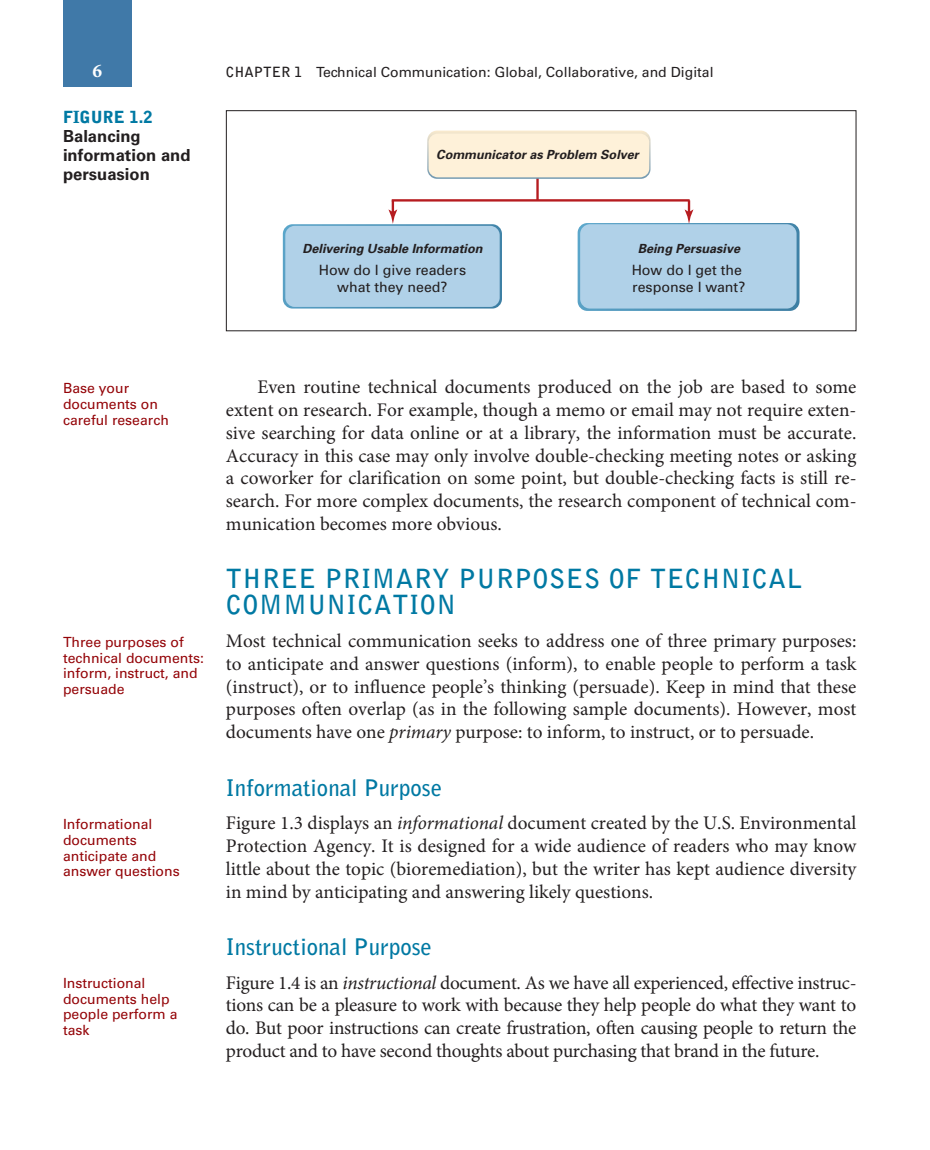
<style>
.page{position:relative;width:930px;height:1150px;background:#fff}
.page>*{position:absolute;margin:0;border:0;box-sizing:border-box;transform-origin:0 0}
.t1{font:700 26.25px/26.2px "Bell Gothic Std";letter-spacing:.025em;color:#0079a3}
.t2{font:700 22.75px "Bell Gothic Std";color:#0079a3}
.t3{font:19.25px/22.8px "Minion Pro";color:#231f20;text-align:justify}
.t4{font:700 19.25px "Minion Pro";color:#fff}
.t5{font:700 16.62px/19.2px "Univers LT Std";color:#231f20}
.t6{font:14.17px/17.3px "Univers";color:#231f20;text-align:center}
.t7{font:14px/15.8px "Univers LT Std";color:#940408}
.t8{font:14px "Univers LT Std";color:#231f20}
.t9{font:italic 700 12.6px "Univers";color:#231f20}
.s1{font-family:"Bell Gothic Std";font-weight:700}
.s2{font-family:"Bell Gothic Std";font-weight:900;color:#0079a3}
.s3{font-style:italic}
</style>
<div class="page">
<div style="left:63px;top:0;width:68px;height:87px;background:#4079a8"></div>
<hr style="left:391px;top:200px;width:3px;height:14px;background:#b61c20">
<hr style="left:536px;top:178px;width:2px;height:22px;background:#b61c20">
<hr style="left:393px;top:199px;width:295px;height:3px;background:#b61c20">
<svg style="left:427px;top:131px;width:223px;height:48px"></svg>
<svg style="left:283px;top:209px;width:219px;height:99px"></svg>
<hr style="left:687px;top:200px;width:3px;height:14px;background:#b61c20">
<svg style="left:577px;top:209px;width:222px;height:102px;background:#b5d3e8"></svg>
<div style="left:428px;top:134px;width:221px;height:43px;background:#fef1d9;border-radius:9px"></div>
<div style="left:285px;top:226px;width:214px;height:81px;background:#b0d1e8;border-radius:9px"></div>
<div style="left:226px;top:110px;width:630px;height:221px;border:1px solid #231f20"></div>
<p class="t4" style="left:92px;top:57px;width:11px">6</p>
<p class="t8" style="left:226px;top:64px;width:489px"><span class="s1">CHAPTER 1</span> Technical Communication: Global, Collaborative, and Digital</p>
<p class="t5" style="left:63px;top:107px;width:129px"><span class="s2">FIGURE 1.2<br></span>Balancing information and persuasion</p>
<p class="t9" style="left:436px;top:146px;width:204px">Communicator as Problem Solver</p>
<p class="t9" style="left:302px;top:241px;width:181px">Delivering Usable Information</p>
<p class="t6" style="left:319px;top:261px;width:149px">How do I give readers what they need?</p>
<p class="t9" style="left:637px;top:241px;width:104px">Being Persuasive</p>
<p class="t6" style="left:631px;top:261px;width:115px;text-align:left">How do I get the response I want?</p>
<p class="t7" style="left:63px;top:380px;width:107px">Base your documents on careful research</p>
<p class="t7" style="left:63px;top:634px;width:142px">Three purposes of technical documents: inform, instruct, and persuade</p>
<p class="t7" style="left:63px;top:816px;width:118px">Informational documents anticipate and answer questions</p>
<p class="t7" style="left:63px;top:975px;width:116px">Instructional documents help people perform a task</p>
<p class="t3" style="left:226px;top:376px;width:632px;text-indent:31px">Even routine technical documents produced on the job are based to some extent on research. For example, though a memo or email may not require exten&shy;sive searching for data online or at a library, the information must be accurate.<br>Accuracy in this case may only involve double-checking meeting notes or asking a coworker for clarification on some point, but double-checking facts is still re&shy;search. For more complex documents, the research component of technical com&shy;munication becomes more obvious.</p>
<p class="t1" style="left:226px;top:565px;width:578px">THREE PRIMARY P URPOSES OF TEC HNICAL<br>COMMUNICATION</p>
<p class="t3" style="left:226px;top:630px;width:632px">Most technical communication seeks to address one of three primary purposes: to anticipate and answer questions (inform), to enable people to perform a task (instruct), or to influence people’s thinking (persuade). Keep in mind that these purposes often overlap (as in the following sample documents). However, most documents have one <span class="s3">primary</span> purpose: to inform, to instruct, or to persuade.</p>
<p class="t2" style="left:226px;top:774px;width:218px">I NFORMATIONAL P URPOSE</p>
<p class="t3" style="left:226px;top:812px;width:632px">Figure 1.3 displays an <span class="s3">informational</span> document created by the U.S. Environmental Protection Agency. It is designed for a wide audience of readers who may know little about the topic (bioremediation), but the writer has kept audience diversity in mind by anticipating and answering likely questions.</p>
<p class="t2" style="left:226px;top:933px;width:207px">I NSTRUCTIONAL P URPOSE</p>
<p class="t3" style="left:226px;top:971px;width:632px">Figure 1.4 is an <span class="s3">instructional</span> document. As we have all experienced, effective instruc&shy;tions can be a pleasure to work with because they help people do what they want to do. But poor instructions can create frustration, often causing people to return the product and to have second thoughts about purchasing that brand in the future.</p>
</div>
